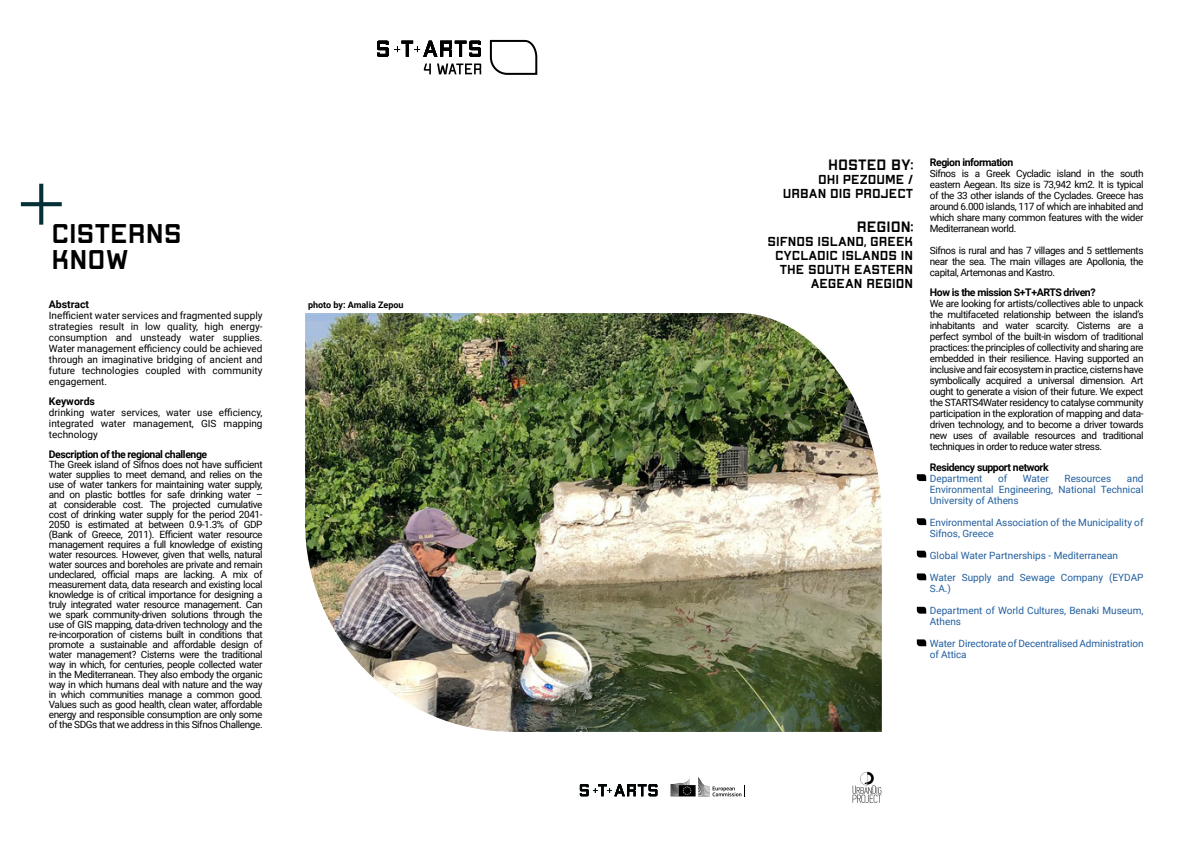
<style>
.page{position:relative;width:1191px;height:842px;background:#fff}
.page>*{position:absolute;margin:0;border:0;box-sizing:border-box;transform-origin:0 0}
.t1{font:700 expanded 27.1px/26px "Apex Mk 2";color:#000}
.t2{font:700 expanded 15px "Apex Mk 2";color:#000}
.t3{font:700 expanded 13px/14px "Apex Mk 2";color:#000;text-align:right}
.t4{font:700 10.5px "Roboto";letter-spacing:-.04em;color:#000}
.t5{font:700 10.5px "Roboto";color:#000}
.t6{font:10px/11px "Roboto";letter-spacing:-.04em;color:#000;text-align:justify}
.t7{font:10px/11px "Roboto";color:#215e9e}
.t8{font:700 9px "Roboto";color:#000}
</style>
<div class="page">
<svg style="left:21px;top:184px;width:41px;height:41px"></svg>
<img style="left:305px;top:313px;width:577px;height:419px">
<svg style="left:489px;top:39px;width:49px;height:36px"></svg>
<svg style="left:424px;top:64px;width:7px;height:10px"></svg>
<svg style="left:437px;top:64px;width:44px;height:10px"></svg>
<svg style="left:377px;top:41px;width:104px;height:16px"></svg>
<svg style="left:916px;top:474px;width:10px;height:7px"></svg>
<svg style="left:916px;top:518px;width:10px;height:7px"></svg>
<svg style="left:916px;top:551px;width:10px;height:6px"></svg>
<svg style="left:916px;top:573px;width:10px;height:7px"></svg>
<svg style="left:916px;top:639px;width:10px;height:7px"></svg>
<svg style="left:916px;top:607px;width:10px;height:7px"></svg>
<img style="left:852px;top:771px;width:30px;height:32px">
<svg style="left:580px;top:784px;width:77px;height:12px"></svg>
<svg style="left:670px;top:777px;width:75px;height:20px"></svg>
<h1 class="t1" style="left:51px;top:221px;width:132px">CISTERNS<br>KNOW</h1>
<p class="t5" style="left:49px;top:297px;width:42px">Abstract</p>
<p class="t6" style="left:49px;top:310px;width:215px">Inefficient water services and fragmented supply strategies result in low quality, high energy&shy;consumption and unsteady water supplies.<br>Water management efficiency could be achieved through an imaginative bridging of ancient and future technologies coupled with community engagement.</p>
<p class="t5" style="left:49px;top:394px;width:48px">Keywords</p>
<p class="t6" style="left:49px;top:407px;width:215px">drinking water services, water use efficiency, integrated water management, GIS mapping technology</p>
<p class="t4" style="left:49px;top:447px;width:160px">Description of the regional challenge</p>
<p class="t6" style="left:49px;top:459px;width:215px;line-height:10px">The Greek island of Sifnos does not have sufficient water supplies to meet demand, and relies on the use of water tankers for maintaining water supply, and on plastic bottles for safe drinking water – at considerable cost. The projected cumulative cost of drinking water supply for the period 2041- 2050 is estimated at between 0.9-1.3% of GDP (Bank of Greece, 2011). Efficient water resource management requires a full knowledge of existing water resources. However, given that wells, natural water sources and boreholes are private and remain undeclared, official maps are lacking. A mix of measurement data, data research and existing local knowledge is of critical importance for designing a truly integrated water resource management. Can we spark community-driven solutions through the use of GIS mapping, data-driven technology and the re-incorporation of cisterns built in conditions that promote a sustainable and affordable design of water management? Cisterns were the traditional way in which, for centuries, people collected water in the Mediterranean. They also embody the organic way in which humans deal with nature and the way in which communities manage a common good.<br>Values such as good health, clean water, affordable energy and responsible consumption are only some of the SDGs that we address in this Sifnos Challenge.</p>
<p class="t8" style="left:308px;top:298px;width:97px">photo by: Amalia Zepou</p>
<h2 class="t2" style="left:828px;top:158px;width:86px">HOSTED BY:</h2>
<h3 class="t3" style="left:783px;top:173px;width:132px">OHI PEZOUME /<br>URBAN DIG PROJECT</h3>
<h2 class="t2" style="left:856px;top:221px;width:58px">REGION:</h2>
<h3 class="t3" style="left:767px;top:235px;width:147px">SIFNOS ISLAND, GREEK<br>CYCLADIC ISLANDS IN<br>THE SOUTH EASTERN<br>AEGEAN REGION</h3>
<p class="t4" style="left:929px;top:155px;width:85px">Region information</p>
<p class="t6" style="left:929px;top:168px;width:215px">Sifnos is a Greek Cycladic island in the south eastern Aegean. Its size is 73,942 km2. It is typical of the 33 other islands of the Cyclades. Greece has around 6.000 islands, 117 of which are inhabited and which share many common features with the wider Mediterranean world.</p>
<p class="t6" style="left:929px;top:245px;width:215px">Sifnos is rural and has 7 villages and 5 settlements near the sea. The main villages are Apollonia, the capital, Artemonas and Kastro.</p>
<p class="t4" style="left:929px;top:285px;width:167px">How is the mission S+T+ARTS driven?</p>
<p class="t6" style="left:929px;top:298px;width:215px">We are looking for artists/collectives able to unpack the multifaceted relationship between the island’s inhabitants and water scarcity. Cisterns are a perfect symbol of the built-in wisdom of traditional practices: the principles of collectivity and sharing are embedded in their resilience. Having supported an inclusive and fair ecosystem in practice, cisterns have symbolically acquired a universal dimension. Art ought to generate a vision of their future. We expect the STARTS4Water residency to catalyse community participation in the exploration of mapping and data&shy;driven technology, and to become a driver towards new uses of available resources and traditional techniques in order to reduce water stress.</p>
<p class="t4" style="left:929px;top:459px;width:120px">Residency support network</p>
<p class="t7" style="left:929px;top:472px;width:54px">Department</p>
<p class="t7" style="left:998px;top:472px;width:11px">of</p>
<p class="t7" style="left:1022px;top:472px;width:28px">Water</p>
<p class="t7" style="left:1064px;top:472px;width:48px">Resources</p>
<p class="t7" style="left:929px;top:472px;width:215px;text-align:justify;text-indent:197px">and Environmental Engineering, National Technical University of Athens</p>
<p class="t7" style="left:929px;top:516px;width:215px">Environmental Association of the Municipality of<br>Sifnos, Greece</p>
<p class="t7" style="left:929px;top:549px;width:190px">Global Water Partnerships - Mediterranean</p>
<p class="t7" style="left:929px;top:571px;width:215px">Water Supply and Sewage Company (EYDAP<br>S.A.)</p>
<p class="t7" style="left:929px;top:604px;width:215px">Department of World Cultures, Benaki Museum,<br>Athens</p>
<p class="t7" style="left:929px;top:637px;width:215px">Water Directorate of Decentralised Administration of Attica</p>
</div>
